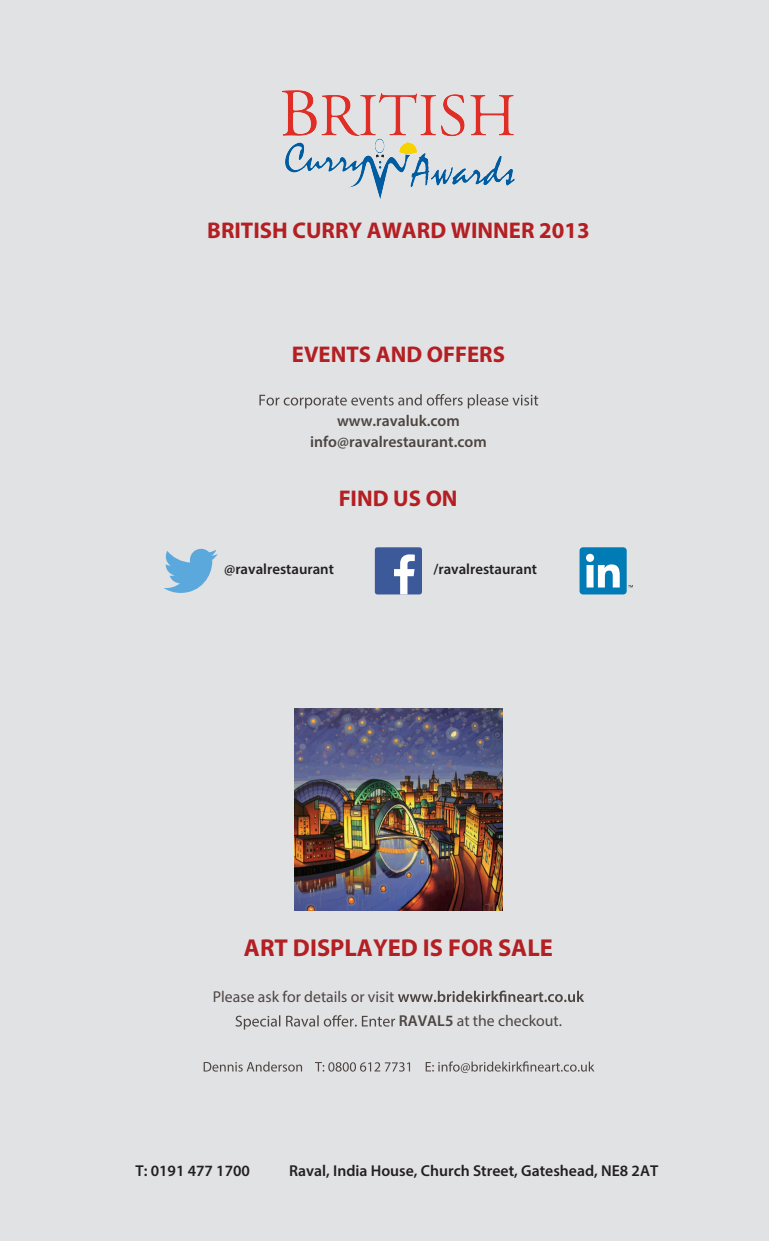
<style>
.page{position:relative;width:769px;height:1241px;background:#fff}
.page>*{position:absolute;margin:0;border:0;box-sizing:border-box;transform-origin:0 0}
.t1{font:700 24.5px "Myriad Pro";color:#b31f23}
.t2{font:700 22.75px "Myriad Pro";color:#b31f23}
.t3{font:600 15.75px "Myriad Pro";color:#231f20}
.t4{font:15.75px "Myriad Pro";color:#4d4542}
.t5{font:600 15.75px/21px "Myriad Pro";color:#4d4542;text-align:center}
.t6{font:600 14.88px "Myriad Pro";color:#231f20}
.s1{font-weight:600}
</style>
<div class="page">
<div style="left:0;top:0;width:769px;height:1240px;background:#e1e2e4"></div>
<svg style="left:398px;top:990px;width:186px;height:11px;background:#b1afaf"></svg>
<svg style="left:236px;top:1014px;width:159px;height:15px;background:#c2c1c2"></svg>
<svg style="left:204px;top:1061px;width:390px;height:11px;background:#bebdbe"></svg>
<img style="left:294px;top:708px;width:209px;height:202px">
<svg style="left:259px;top:394px;width:279px;height:14px;background:#c1c0c1"></svg>
<svg style="left:164px;top:548px;width:54px;height:45px;background:#92bfdf"></svg>
<div style="left:375px;top:547px;width:47px;height:47px;background:#3c5a99;border-radius:3px"></div>
<svg style="left:394px;top:554px;width:21px;height:40px"></svg>
<div style="left:579px;top:547px;width:48px;height:47px;background:#007bb6;border-radius:3px"></div>
<svg style="left:586px;top:553px;width:34px;height:34px"></svg>
<img style="left:279px;top:91px;width:236px;height:108px">
<h2 class="t2" style="left:207px;top:215px;width:384px">BRITISH CURRY AWARD WINNER 2013</h2>
<h2 class="t2" style="left:292px;top:340px;width:215px">EVENTS AND OFFERS</h2>
<p class="t5" style="left:310px;top:410px;width:178px">www.ravaluk.com info@ravalrestaurant.com</p>
<h2 class="t2" style="left:339px;top:483px;width:121px">FIND US ON</h2>
<p class="t6" style="left:224px;top:560px;width:111px">@ravalrestaurant</p>
<p class="t6" style="left:433px;top:560px;width:105px">/ravalrestaurant</p>
<h1 class="t1" style="left:244px;top:931px;width:310px">ART DISPLAYED IS FOR SALE</h1>
<p class="t4" style="left:213px;top:986px;width:183px">Please ask for details or visit</p>
<p class="t4" style="left:399px;top:1011px;width:165px"><span class="s1">RAVAL5</span> at the checkout.</p>
<p class="t3" style="left:135px;top:1160px;width:116px">T: 0191 477 1700</p>
<p class="t3" style="left:289px;top:1160px;width:371px">Raval, India House, Church Street, Gateshead, NE8 2AT</p>
</div>
